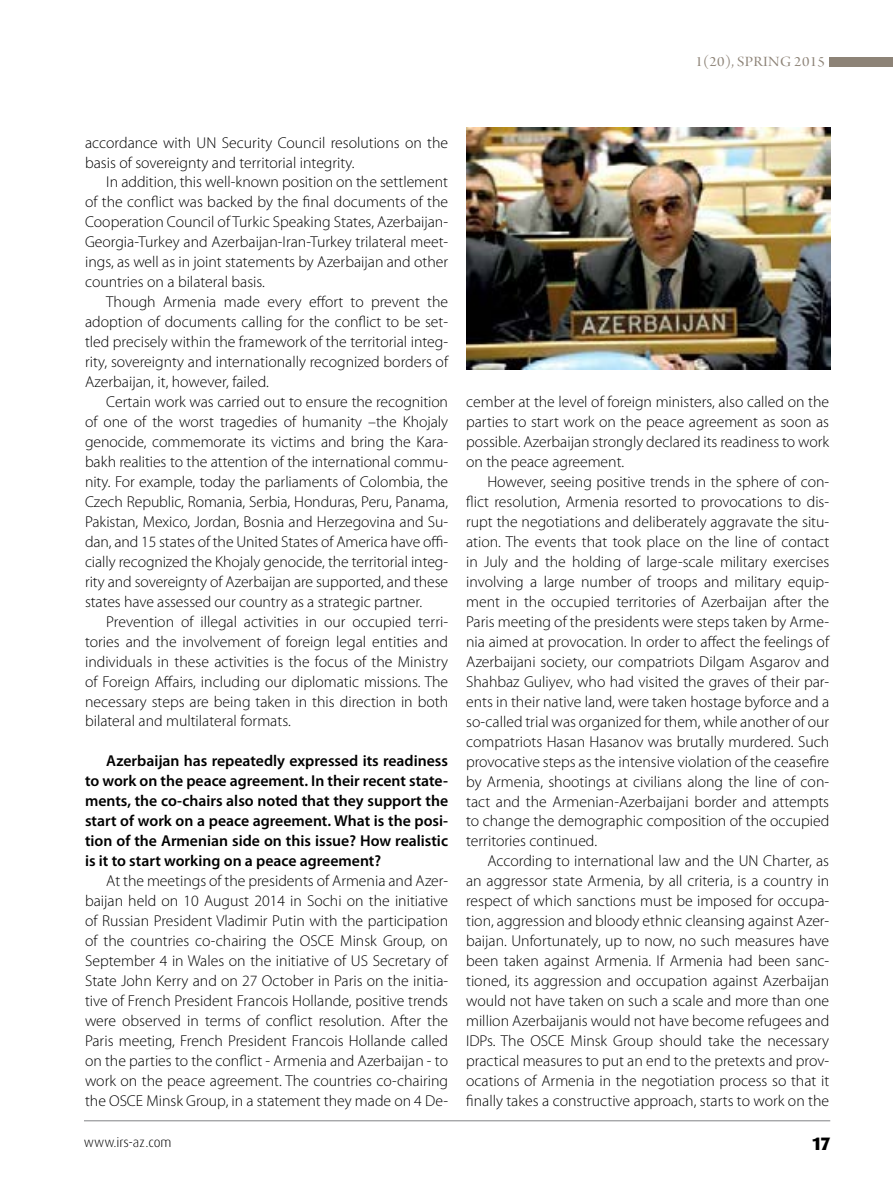
<style>
.page{position:relative;width:893px;height:1191px;background:#fff}
.page>*{position:absolute;margin:0;border:0;box-sizing:border-box;transform-origin:0 0}
.t1{font:800 18px "Dax Pro";color:#000}
.t2{font:300 15.75px/20px "Myriad Pro";color:#000;text-align:justify}
.t3{font:600 15.75px/20px "Myriad Pro";color:#000;text-align:justify}
.t4{font:15px "Arno Pro Display";letter-spacing:.02em;color:#8d8377;scale:1.1 1}
.t5{font:300 13.5px "Dax Pro";color:#000}
</style>
<div class="page">
<hr style="left:84px;top:1120px;width:746px;height:1px;background:#808285">
<img style="left:466px;top:128px;width:364px;height:242px">
<div style="left:829px;top:57px;width:64px;height:9px;background:#8d8377"></div>
<p class="t4" style="left:695px;top:53px;width:119px">1(20), SPRING 2015</p>
<p class="t2" style="left:85px;top:133px;width:365px">accordance with UN Security Council resolutions on the basis of sovereignty and territorial integrity.</p>
<p class="t2" style="left:85px;top:172px;width:365px;text-indent:21px">In addition, this well-known position on the settlement of the conflict was backed by the final documents of the Cooperation Council of Turkic Speaking States, Azerbaijan-Georgia-Turkey and Azerbaijan-Iran-Turkey trilateral meet&shy;ings, as well as in joint statements by Azerbaijan and other countries on a bilateral basis.</p>
<p class="t2" style="left:85px;top:292px;width:365px;text-indent:21px">Though Armenia made every effort to prevent the adoption of documents calling for the conflict to be set&shy;tled precisely within the framework of the territorial integ&shy;rity, sovereignty and internationally recognized borders of Azerbaijan, it, however, failed.</p>
<p class="t2" style="left:85px;top:392px;width:365px;text-indent:21px">Certain work was carried out to ensure the recognition of one of the worst tragedies of humanity –the Khojaly genocide, commemorate its victims and bring the Kara&shy;bakh realities to the attention of the international commu&shy;nity. For example, today the parliaments of Colombia, the Czech Republic, Romania, Serbia, Honduras, Peru, Panama, Pakistan, Mexico, Jordan, Bosnia and Herzegovina and Su&shy;dan, and 15 states of the United States of America have offi&shy;cially recognized the Khojaly genocide, the territorial integ&shy;rity and sovereignty of Azerbaijan are supported, and these states have assessed our country as a strategic partner.</p>
<p class="t2" style="left:85px;top:611px;width:365px;text-indent:21px">Prevention of illegal activities in our occupied terri&shy;tories and the involvement of foreign legal entities and individuals in these activities is the focus of the Ministry of Foreign Affairs, including our diplomatic missions. The necessary steps are being taken in this direction in both bilateral and multilateral formats.</p>
<p class="t3" style="left:85px;top:750px;width:365px;text-indent:21px">Azerbaijan has repeatedly expressed its readiness to work on the peace agreement. In their recent state&shy;ments, the co-chairs also noted that they support the start of work on a peace agreement. What is the posi&shy;tion of the Armenian side on this issue? How realistic is it to start working on a peace agreement?</p>
<p class="t2" style="left:85px;top:871px;width:365px;text-indent:21px">At the meetings of the presidents of Armenia and Azer&shy;baijan held on 10 August 2014 in Sochi on the initiative of Russian President Vladimir Putin with the participation of the countries co-chairing the OSCE Minsk Group, on September 4 in Wales on the initiative of US Secretary of State John Kerry and on 27 October in Paris on the initia&shy;tive of French President Francois Hollande, positive trends were observed in terms of conflict resolution. After the Paris meeting, French President Francois Hollande called on the parties to the conflict - Armenia and Azerbaijan - to work on the peace agreement. The countries co-chairing the OSCE Minsk Group, in a statement they made on 4 De-</p>
<p class="t2" style="left:466px;top:392px;width:365px">cember at the level of foreign ministers, also called on the parties to start work on the peace agreement as soon as possible. Azerbaijan strongly declared its readiness to work on the peace agreement.</p>
<p class="t2" style="left:466px;top:472px;width:365px;text-indent:21px">However, seeing positive trends in the sphere of con&shy;flict resolution, Armenia resorted to provocations to dis&shy;rupt the negotiations and deliberately aggravate the situ&shy;ation. The events that took place on the line of contact in July and the holding of large-scale military exercises involving a large number of troops and military equip&shy;ment in the occupied territories of Azerbaijan after the Paris meeting of the presidents were steps taken by Arme&shy;nia aimed at provocation. In order to affect the feelings of Azerbaijani society, our compatriots Dilgam Asgarov and Shahbaz Guliyev, who had visited the graves of their par&shy;ents in their native land, were taken hostage byforce and a so-called trial was organized for them, while another of our compatriots Hasan Hasanov was brutally murdered. Such provocative steps as the intensive violation of the ceasefire by Armenia, shootings at civilians along the line of con&shy;tact and the Armenian-Azerbaijani border and attempts to change the demographic composition of the occupied territories continued.</p>
<p class="t2" style="left:466px;top:851px;width:365px;text-indent:21px">According to international law and the UN Charter, as an aggressor state Armenia, by all criteria, is a country in respect of which sanctions must be imposed for occupa&shy;tion, aggression and bloody ethnic cleansing against Azer&shy;baijan. Unfortunately, up to now, no such measures have been taken against Armenia. If Armenia had been sanc&shy;tioned, its aggression and occupation against Azerbaijan would not have taken on such a scale and more than one million Azerbaijanis would not have become refugees and IDPs. The OSCE Minsk Group should take the necessary practical measures to put an end to the pretexts and prov&shy;ocations of Armenia in the negotiation process so that it finally takes a constructive approach, starts to work on the</p>
<p class="t5" style="left:84px;top:1133px;width:89px">www.irs-az.com</p>
<p class="t1" style="left:813px;top:1131px;width:19px">17</p>
</div>
